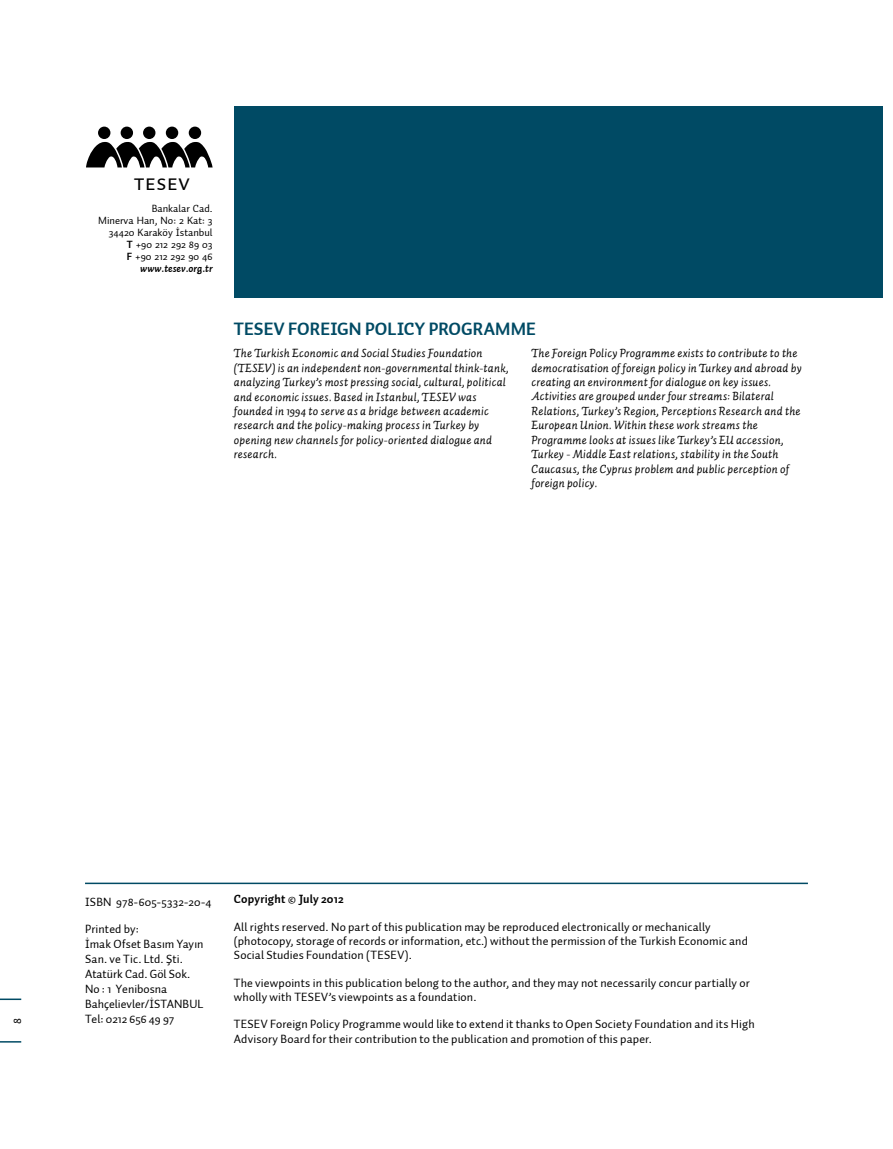
<style>
.page{position:relative;width:893px;height:1149px;background:#fff}
.page>*{position:absolute;margin:0;border:0;box-sizing:border-box;transform-origin:0 0}
.t1{font:22.35px "Auto 2 TR Regular Sm Cp";color:#000}
.t2{font:18px "Auto 2 TR Bold";letter-spacing:.005em;color:#004a64}
.t3{font:italic 12px/14.4px "Auto 2 TR Regular";letter-spacing:.015em;color:#000}
.t4{font:12px/15px "Auto 2 TR Regular";letter-spacing:.01em;color:#000}
.t5{font:12px "Auto 2 TR Bold";letter-spacing:.02em;color:#000}
.t6{font:10.5px/12px "Auto 2 TR Regular";color:#000;text-align:right}
.t7{font:italic 10.5px "Auto 2 TR Bold";color:#000}
.s1{font-family:"Auto 2 TR Bold"}
</style>
<div class="page">
<hr style="left:85px;top:882px;width:723px;height:1px;background:#004a64">
<div style="left:234px;top:106px;width:648px;height:192px;background:#004a64"></div>
<svg style="left:86px;top:126px;width:127px;height:41px"></svg>
<hr style="left:0;top:1040px;width:21px;height:2px;background:#004a64">
<svg style="left:0;top:998px;width:21px;height:1px"></svg>
<h1 class="t1" style="left:134px;top:170px;width:58px">TESEV</h1>
<p class="t6" style="left:98px;top:203px;width:116px">Bankalar Cad.<br>Minerva Han, No: 2 Kat: 3<br>34420 Karaköy İstanbul<br><span class="s1">T</span> +90 212 292 89 03<br><span class="s1">F</span> +90 212 292 90 46</p>
<p class="t7" style="left:140px;top:261px;width:74px">www.tesev.org.tr</p>
<h2 class="t2" style="left:234px;top:316px;width:107px">TESEV FOREIGN</h2>
<h2 class="t2" style="left:365px;top:316px;width:21px">POLICY</h2>
<h2 class="t2" style="left:429px;top:316px;width:22px">PROGRA</h2>
<h2 class="t2" style="left:495px;top:316px;width:42px">MME</h2>
<p class="t3" style="left:234px;top:346px;width:276px">The Turkish Economic and Social Studies Foundation (TESEV) is an independent non-governmental think-tank, analyzing Turkey’s most pressing social, cultural, political and economic issues. Based in Istanbul, TESEV was founded in 1994 to serve as a bridge between academic research and the policy-making process in Turkey by opening new channels for policy-oriented dialogue and research.</p>
<p class="t3" style="left:531px;top:346px;width:272px">The Foreign Policy Programme exists to contribute to the democratisation of foreign policy in Turkey and abroad by creating an environment for dialogue on key issues.<br>Activities are grouped under four streams: Bilateral Relations, Turkey’s Region, Perceptions Research and the European Union. Within these work streams the Programme looks at issues like Turkey’s EU accession, Turkey - Middle East relations, stability in the South Caucasus, the Cyprus problem and public perception of foreign policy.</p>
<p class="t4" style="left:85px;top:894px;width:128px">ISBN 978-605-5332-20-4</p>
<p class="t4" style="left:85px;top:921px;width:120px">Printed by:<br>İmak Ofset Basım Yayın<br>San. ve Tic. Ltd. Şti.<br>Atatürk Cad. Göl Sok.<br>No : 1 Yenibosna<br>Bahçelievler/İSTANBUL</p>
<p class="t4" style="left:10px;top:1023px;width:7px;rotate:-90deg">8</p>
<p class="t4" style="left:85px;top:1011px;width:91px">Tel: 0212 656 49 97</p>
<p class="t5" style="left:234px;top:891px;width:111px">Copyright © July 2012</p>
<p class="t4" style="left:234px;top:919px;width:516px;line-height:14.4px">All rights reserved. No part of this publication may be reproduced electronically or mechanically (photocopy, storage of records or information, etc.) without the permission of the Turkish Economic and<br>Social Studies Foundation (TESEV).</p>
<p class="t4" style="left:234px;top:975px;width:517px;line-height:14.4px">The viewpoints in this publication belong to the author, and they may not necessarily concur partially or wholly with TESEV’s viewpoints as a foundation.</p>
<p class="t4" style="left:234px;top:1016px;width:522px;line-height:14.4px">TESEV Foreign Policy Programme would like to extend it thanks to Open Society Foundation and its High<br>Advisory Board for their contribution to the publication and promotion of this paper.</p>
</div>
